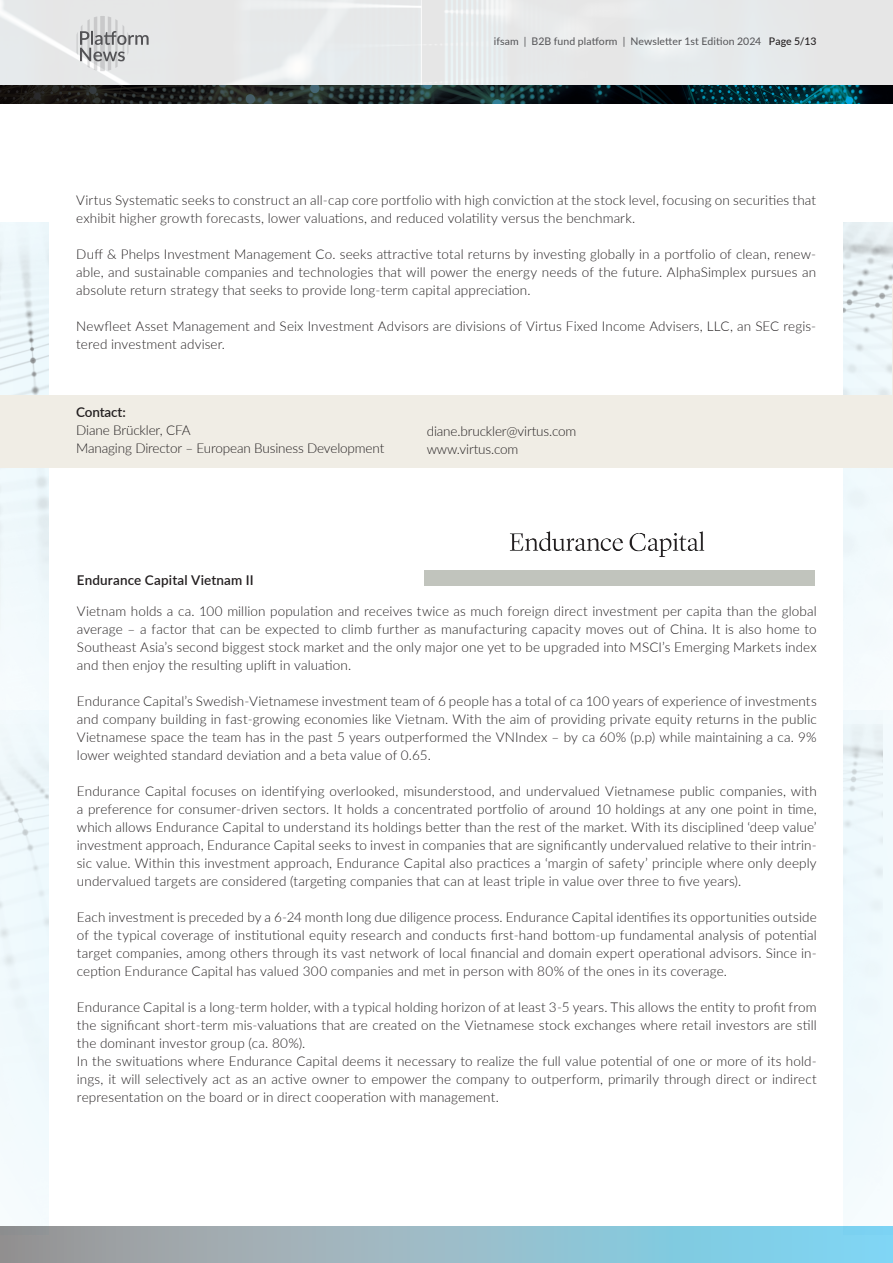
<style>
.page{position:relative;width:893px;height:1263px;background:#fff}
.page>*{position:absolute;margin:0;border:0;box-sizing:border-box;transform-origin:0 0}
.t1{font:300 13.5px/18px "Lato";letter-spacing:.005em;color:#231f20;text-align:justify}
.t2{font:600 13.5px "Lato";letter-spacing:.01em;color:#231f20}
.t3{font:600 13.5px "Lato";letter-spacing:-.01em;color:#231f20}
.t4{font:10.5px "Lato";letter-spacing:.01em;color:#535356}
.s1{font-weight:500;color:#231f20}
</style>
<div class="page">
<svg style="left:77px;top:16px;width:72px;height:55px;background:#cbcccd"></svg>
<div style="left:0;top:710px;width:893px;height:525px;background:#f0f9fd"></div>
<svg style="left:0;top:223px;width:892px;height:501px;fill:#f0f9fc"></svg>
<div style="left:50px;top:129px;width:793px;height:1134px;background:#fff"></div>
<div style="left:0;top:396px;width:893px;height:72px;background:#f0ede5"></div>
<svg style="left:0;top:85px;width:892px;height:19px;background:#13272a"></svg>
<svg style="left:0;top:1226px;width:892px;height:37px;background:#93b9c7"></svg>
<div style="left:424px;top:570px;width:391px;height:15px;background:#c1c4bd"></div>
<img style="left:509px;top:531px;width:196px;height:26px">
<hr style="left:892px;top:223px;width:1px;height:501px;background:#00aeef">
<hr style="left:892px;top:284px;width:1px;height:112px;background:#f0ede5">
<hr style="left:892px;top:924px;width:1px;height:113px;background:#f0ede5">
<svg style="left:892px;top:85px;width:1px;height:19px"></svg>
<hr style="left:892px;top:1226px;width:1px;height:37px;background:#80d6f6">
<p class="t4" style="left:494px;top:34px;width:324px">ifsam | B2B fund platform | Newsletter 1st Edition 2024 <span class="s1">Page 5/13</span></p>
<p class="t1" style="left:76px;top:190px;width:741px">Virtus Systematic seeks to construct an all-cap core portfolio with high conviction at the stock level, focusing on securities that exhibit higher growth forecasts, lower valuations, and reduced volatility versus the benchmark.</p>
<p class="t1" style="left:76px;top:244px;width:741px">Duff &amp; Phelps Investment Management Co. seeks attractive total returns by investing globally in a portfolio of clean, renew&shy;able, and sustainable companies and technologies that will power the energy needs of the future. AlphaSimplex pursues an absolute return strategy that seeks to provide long-term capital appreciation.</p>
<p class="t1" style="left:76px;top:316px;width:741px">Newfleet Asset Management and Seix Investment Advisors are divisions of Virtus Fixed Income Advisers, LLC, an SEC regis&shy;tered investment adviser.</p>
<p class="t3" style="left:76px;top:402px;width:51px">Contact:</p>
<p class="t1" style="left:76px;top:421px;width:116px">Diane Brückler, CFA</p>
<p class="t1" style="left:76px;top:439px;width:310px">Managing Director – European Business Development</p>
<p class="t1" style="left:427px;top:422px;width:151px">diane.bruckler@virtus.com</p>
<p class="t1" style="left:427px;top:440px;width:93px">www.virtus.com</p>
<p class="t2" style="left:77px;top:570px;width:178px">Endurance Capital Vietnam II</p>
<p class="t1" style="left:77px;top:601px;width:741px">Vietnam holds a ca. 100 million population and receives twice as much foreign direct investment per capita than the global average – a factor that can be expected to climb further as manufacturing capacity moves out of China. It is also home to Southeast Asia’s second biggest stock market and the only major one yet to be upgraded into MSCI’s Emerging Markets index and then enjoy the resulting uplift in valuation.</p>
<p class="t1" style="left:77px;top:691px;width:741px">Endurance Capital’s Swedish-Vietnamese investment team of 6 people has a total of ca 100 years of experience of investments and company building in fast-growing economies like Vietnam. With the aim of providing private equity returns in the public Vietnamese space the team has in the past 5 years outperformed the VNIndex – by ca 60% (p.p) while maintaining a ca. 9% lower weighted standard deviation and a beta value of 0.65.</p>
<p class="t1" style="left:77px;top:781px;width:741px">Endurance Capital focuses on identifying overlooked, misunderstood, and undervalued Vietnamese public companies, with a preference for consumer-driven sectors. It holds a concentrated portfolio of around 10 holdings at any one point in time, which allows Endurance Capital to understand its holdings better than the rest of the market. With its disciplined ‘deep value’ investment approach, Endurance Capital seeks to invest in companies that are significantly undervalued relative to their intrin&shy;sic value. Within this investment approach, Endurance Capital also practices a ‘margin of safety’ principle where only deeply undervalued targets are considered (targeting companies that can at least triple in value over three to five years).</p>
<p class="t1" style="left:77px;top:907px;width:741px">Each investment is preceded by a 6-24 month long due diligence process. Endurance Capital identifies its opportunities outside of the typical coverage of institutional equity research and conducts first-hand bottom-up fundamental analysis of potential target companies, among others through its vast network of local financial and domain expert operational advisors. Since in&shy;ception Endurance Capital has valued 300 companies and met in person with 80% of the ones in its coverage.</p>
<p class="t1" style="left:77px;top:997px;width:741px">Endurance Capital is a long-term holder, with a typical holding horizon of at least 3-5 years. This allows the entity to profit from the significant short-term mis-valuations that are created on the Vietnamese stock exchanges where retail investors are still the dominant investor group (ca. 80%).</p>
<p class="t1" style="left:77px;top:1051px;width:741px">In the swituations where Endurance Capital deems it necessary to realize the full value potential of one or more of its hold&shy;ings, it will selectively act as an active owner to empower the company to outperform, primarily through direct or indirect representation on the board or in direct cooperation with management.</p>
</div>
